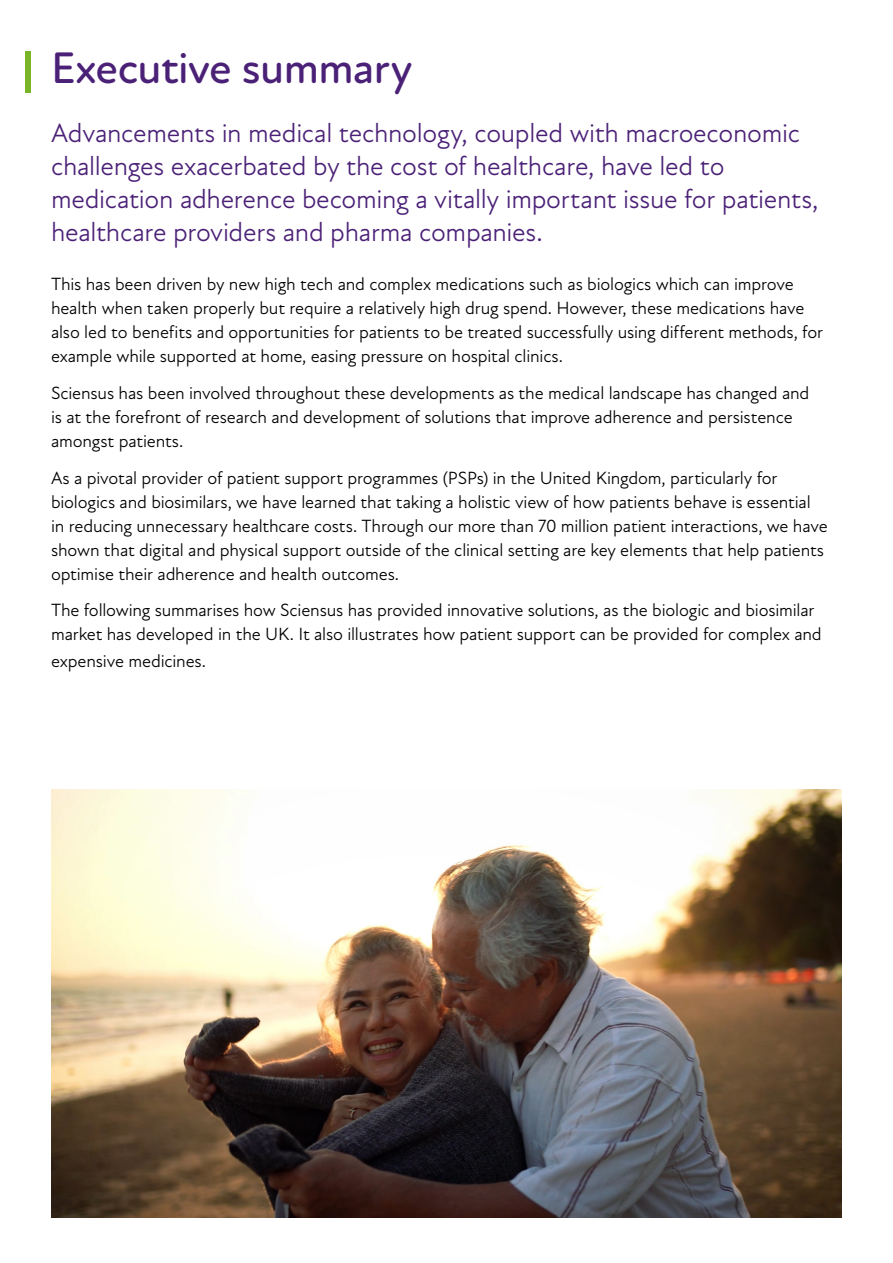
<style>
.page{position:relative;width:893px;height:1263px;background:#fff}
.page>*{position:absolute;margin:0;border:0;box-sizing:border-box;transform-origin:0 0}
.t1{font:500 45px "Atten Round New";letter-spacing:-.01em;color:#4b2177}
.t2{font:27px/33px "Atten New";letter-spacing:-.01em;color:#4b2177}
.t3{font:18px/24px "Atten New";letter-spacing:-.01em;color:#000}
</style>
<div class="page">
<div style="left:26px;top:51px;width:5px;height:42px;background:#7ab427"></div>
<img style="left:51px;top:789px;width:791px;height:429px">
<h1 class="t1" style="left:51px;top:41px;width:363px">Executive summary</h1>
<p class="t2" style="left:51px;top:117px;width:769px">Advancements in medical technology, coupled with macroeconomic challenges exacerbated by the cost of healthcare, have led to medication adherence becoming a vitally important issue for patients, healthcare providers and pharma companies.</p>
<p class="t3" style="left:51px;top:272px;width:773px">This has been driven by new high tech and complex medications such as biologics which can improve health when taken properly but require a relatively high drug spend. However, these medications have also led to benefits and opportunities for patients to be treated successfully using different methods, for example while supported at home, easing pressure on hospital clinics.</p>
<p class="t3" style="left:51px;top:381px;width:760px">Sciensus has been involved throughout these developments as the medical landscape has changed and is at the forefront of research and development of solutions that improve adherence and persistence amongst patients.</p>
<p class="t3" style="left:51px;top:466px;width:778px">As a pivotal provider of patient support programmes (PSPs) in the United Kingdom, particularly for biologics and biosimilars, we have learned that taking a holistic view of how patients behave is essential in reducing unnecessary healthcare costs. Through our more than 70 million patient interactions, we have shown that digital and physical support outside of the clinical setting are key elements that help patients optimise their adherence and health outcomes.</p>
<p class="t3" style="left:51px;top:599px;width:772px">The following summarises how Sciensus has provided innovative solutions, as the biologic and biosimilar market has developed in the UK. It also illustrates how patient support can be provided for complex and</p>
<p class="t3" style="left:51px;top:650px;width:157px">expensive medicines.</p>
</div>
